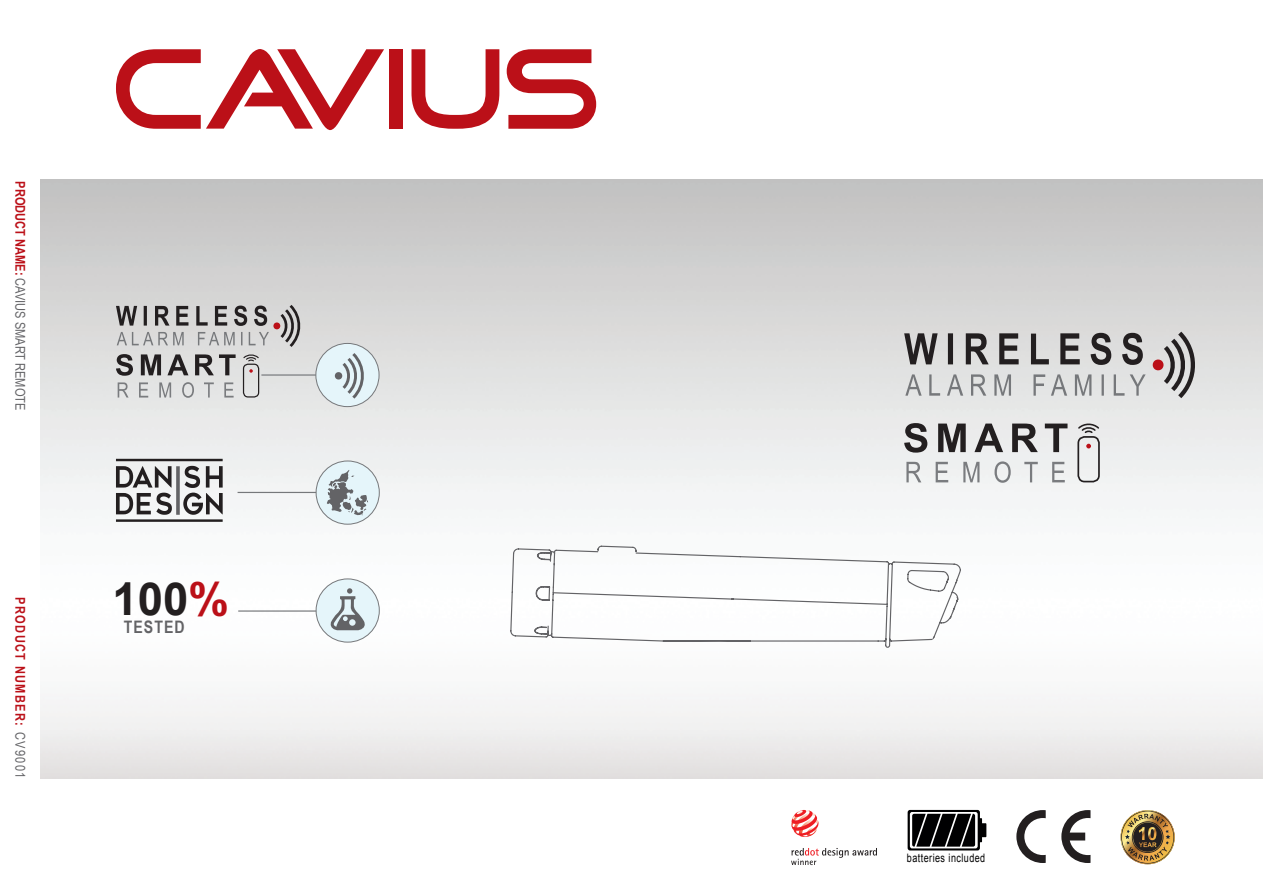
<style>
.page{position:relative;width:1263px;height:893px;background:#fff}
.page>*{position:absolute;margin:0;border:0;box-sizing:border-box;transform-origin:0 0}
.t1{font:700 45.45px "Arial";color:#231f20}
.t2{font:700 17.25px "Arial Narrow";letter-spacing:.06em;color:#636366}
.t3{font:13.5px "Arial Narrow";color:#636366}
.t4{font:700 13.5px "Arial Narrow";letter-spacing:.1em;color:#bb1018}
.t5{font:11.7px "Arial";letter-spacing:.05em;color:#000001;scale:.77 1}
.s1{font-weight:700;color:#bb1018}
.s2{font-weight:400;color:#636366}
.s3{color:#bb1018}
</style>
<div class="page">
<hr style="left:238px;top:492px;width:79px;height:1px;background:#76787b">
<hr style="left:261px;top:374px;width:63px;height:2px;background:#76787b">
<hr style="left:116px;top:519px;width:107px;height:3px;background:#231f20">
<hr style="left:116px;top:459px;width:107px;height:2px;background:#231f20">
<svg style="left:116px;top:466px;width:107px;height:49px"></svg>
<div style="left:316px;top:461px;width:63px;height:63px;background:#e5f5fa;border-radius:50%"></div>
<div style="left:316px;top:461px;width:64px;height:64px;border:1px solid #76787b;border-radius:50%"></div>
<svg style="left:327px;top:470px;width:41px;height:45px"></svg>
<svg style="left:904px;top:423px;width:23px;height:30px"></svg>
<svg style="left:938px;top:424px;width:28px;height:28px"></svg>
<svg style="left:974px;top:424px;width:29px;height:28px"></svg>
<svg style="left:1012px;top:424px;width:26px;height:28px"></svg>
<svg style="left:1045px;top:424px;width:22px;height:28px"></svg>
<svg style="left:906px;top:462px;width:15px;height:20px"></svg>
<svg style="left:936px;top:462px;width:12px;height:20px"></svg>
<svg style="left:963px;top:462px;width:16px;height:20px"></svg>
<svg style="left:994px;top:461px;width:17px;height:22px"></svg>
<svg style="left:1024px;top:462px;width:14px;height:20px"></svg>
<svg style="left:1052px;top:462px;width:13px;height:20px"></svg>
<div style="left:1077px;top:436px;width:23px;height:46px;border:2px solid #231f20;border-radius:6px"></div>
<svg style="left:1077px;top:423px;width:23px;height:12px"></svg>
<svg style="left:1086px;top:444px;width:5px;height:4px"></svg>
<svg style="left:118px;top:382px;width:11px;height:16px"></svg>
<svg style="left:139px;top:382px;width:9px;height:16px"></svg>
<svg style="left:159px;top:382px;width:12px;height:16px"></svg>
<svg style="left:182px;top:382px;width:12px;height:16px"></svg>
<svg style="left:204px;top:382px;width:10px;height:16px"></svg>
<svg style="left:224px;top:382px;width:10px;height:16px"></svg>
<div style="left:243px;top:364px;width:16px;height:34px;border:1px solid #231f20;border-radius:5px"></div>
<svg style="left:791px;top:848px;width:86px;height:17px"></svg>
<svg style="left:791px;top:810px;width:27px;height:27px"></svg>
<svg style="left:908px;top:810px;width:78px;height:40px"></svg>
<svg style="left:1061px;top:810px;width:29px;height:53px"></svg>
<svg style="left:1016px;top:810px;width:30px;height:53px"></svg>
<svg style="left:1120px;top:810px;width:55px;height:54px"></svg>
<div style="left:316px;top:343px;width:63px;height:64px;background:#e5f5fa;border-radius:50%"></div>
<div style="left:315px;top:343px;width:64px;height:64px;border:1px solid #76787b;border-radius:50%"></div>
<svg style="left:116px;top:49px;width:268px;height:81px"></svg>
<div style="left:389px;top:49px;width:13px;height:80px;background:#bb1018"></div>
<svg style="left:411px;top:49px;width:88px;height:80px"></svg>
<svg style="left:507px;top:49px;width:89px;height:80px"></svg>
<svg style="left:334px;top:353px;width:31px;height:49px"></svg>
<svg style="left:1152px;top:327px;width:45px;height:76px;background:#b8b3b3"></svg>
<svg style="left:905px;top:374px;width:241px;height:22px;background:#cacbcc"></svg>
<svg style="left:904px;top:333px;width:239px;height:32px;background:#989696"></svg>
<svg style="left:116px;top:302px;width:186px;height:74px;background:#b6b5b4"></svg>
<svg style="left:510px;top:545px;width:452px;height:103px"></svg>
<hr style="left:238px;top:610px;width:80px;height:2px;background:#76787b">
<div style="left:316px;top:579px;width:63px;height:63px;background:#e5f5fa;border-radius:50%"></div>
<div style="left:316px;top:578px;width:64px;height:64px;border:1px solid #76787b;border-radius:50%"></div>
<svg style="left:330px;top:588px;width:35px;height:42px"></svg>
<p class="t3" style="left:30px;top:181px;width:231px;rotate:90deg"><span class="s1">PRODUCT NAME:</span> CAVIUS SMART REMOTE</p>
<p class="t4" style="left:31px;top:597px;width:183px;rotate:90deg">PRODUCT NUMBER: <span class="s2">CV9001</span></p>
<h1 class="t1" style="left:112px;top:569px;width:118px">100<span class="s3">%</span></h1>
<p class="t2" style="left:124px;top:614px;width:62px">TESTED</p>
<p class="t5" style="left:907px;top:851px;width:103px">batteries included</p>
</div>
